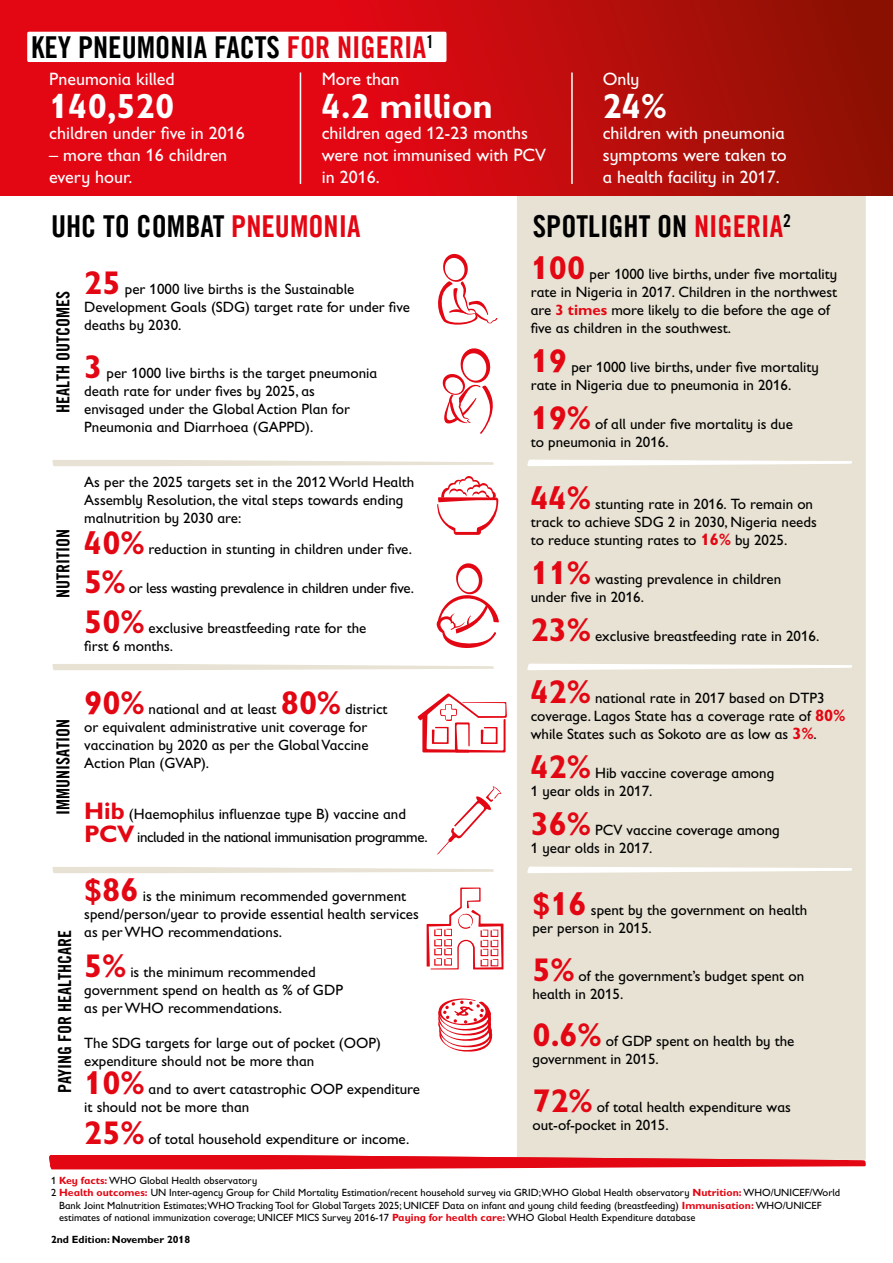
<style>
.page{position:relative;width:893px;height:1263px;background:#fff}
.page>*{position:absolute;margin:0;border:0;box-sizing:border-box;transform-origin:0 0}
.t1{font:700 34.95px "Gill Sans Infant Std";color:#fff}
.t2{font:30.3px "Trade Gothic LT Com Bd Cn 20";color:#000}
.t3{font:18px/21.6px "Gill Sans Infant Std";color:#fff}
.t4{font:18px "Trade Gothic LT Com Bd Cn 20";color:#000}
.t5{font:15px/18px "Gill Sans Infant Std";color:#000}
.t6{font:15px/22.5px "Gill Sans Infant Std";letter-spacing:-.03em;color:#000}
.t7{font:15px "Gill Sans Infant Std";letter-spacing:-.02em;color:#000}
.t8{font:10.5px "Gill Sans Infant Std";color:#000}
.t9{font:700 10.5px "Gill Sans Infant Std";color:#000}
.s1{color:#e30613}
.s2{font-weight:700;font-size:33px;color:#e30613}
.s3{font-weight:700;font-size:24px;color:#e30613}
.s4{font-weight:700;color:#e30613}
.s5{font-weight:700;font-size:16.5px;color:#e30613}
</style>
<div class="page">
<div style="left:517px;top:196px;width:349px;height:959px;background:#e7e2d3"></div>
<svg style="left:0;top:0;width:893px;height:196px;background:#c70b0e"></svg>
<div style="left:27px;top:32px;width:419px;height:30px;background:#fff;border-radius:2px"></div>
<hr style="left:300px;top:72px;width:1px;height:112px;background:#fff">
<hr style="left:571px;top:72px;width:2px;height:112px;background:#fff">
<svg style="left:49px;top:1155px;width:817px;height:14px;background:#e5333c"></svg>
<svg style="left:442px;top:348px;width:51px;height:86px"></svg>
<svg style="left:438px;top:998px;width:55px;height:54px"></svg>
<svg style="left:427px;top:887px;width:76px;height:82px"></svg>
<svg style="left:437px;top:786px;width:65px;height:69px"></svg>
<svg style="left:417px;top:693px;width:90px;height:59px"></svg>
<svg style="left:436px;top:563px;width:63px;height:85px"></svg>
<svg style="left:437px;top:476px;width:61px;height:59px"></svg>
<svg style="left:438px;top:254px;width:59px;height:71px"></svg>
<svg style="left:527px;top:460px;width:325px;height:6px"></svg>
<svg style="left:527px;top:664px;width:325px;height:6px"></svg>
<svg style="left:527px;top:867px;width:325px;height:6px"></svg>
<svg style="left:52px;top:460px;width:442px;height:6px"></svg>
<svg style="left:52px;top:664px;width:442px;height:6px"></svg>
<svg style="left:52px;top:867px;width:442px;height:6px"></svg>
<h2 class="t2" style="left:31px;top:29px;width:404px">KEY PNEUMONIA FACTS <span class="s1">FOR NIGERIA</span><sup>1</sup></h2>
<p class="t3" style="left:49px;top:68px;width:127px">Pneumonia killed</p>
<h1 class="t1" style="left:49px;top:85px;width:127px">140,520</h1>
<p class="t3" style="left:49px;top:122px;width:197px">children under five in 2016</p>
<p class="t3" style="left:49px;top:144px;width:180px">– more than 16 children every hour.</p>
<p class="t3" style="left:322px;top:68px;width:79px">More than</p>
<h1 class="t1" style="left:322px;top:85px;width:173px">4.2 million</h1>
<p class="t3" style="left:322px;top:122px;width:226px">children aged 12-23 months were not immunised with PCV in 2016.</p>
<p class="t3" style="left:603px;top:68px;width:38px">Only</p>
<h1 class="t1" style="left:603px;top:85px;width:65px">24%</h1>
<p class="t3" style="left:603px;top:122px;width:186px;text-align:justify">children with pneumonia symptoms were taken to a health facility in 2017.</p>
<h2 class="t2" style="left:51px;top:208px;width:311px">UHC TO COMBAT <span class="s1">PNEUMONIA</span></h2>
<h2 class="t2" style="left:533px;top:208px;width:259px">SPOTLIGHT ON <span class="s1">NIGERIA</span><sup>2</sup></h2>
<p class="t4" style="left:52px;top:413px;width:123px;rotate:-90deg">HEALTH OUTCOMES</p>
<p class="t5" style="left:84px;top:280px;width:327px"><span class="s2">25</span> per 1000 live births is the Sustainable<br>Development Goals (SDG) target rate for under five deaths by 2030.</p>
<p class="t5" style="left:84px;top:364px;width:295px"><span class="s2">3</span> per 1000 live births is the target pneumonia death rate for under fives by 2025, as envisaged under the Global Action Plan for Pneumonia and Diarrhoea (GAPPD).</p>
<p class="t4" style="left:52px;top:598px;width:71px;rotate:-90deg">NUTRITION</p>
<p class="t5" style="left:84px;top:473px;width:332px">As per the 2025 targets set in the 2012 World Health<br>Assembly Resolution, the vital steps towards ending malnutrition by 2030 are:</p>
<p class="t5" style="left:84px;top:540px;width:329px"><span class="s2">40%</span> reduction in stunting in children under five.</p>
<p class="t7" style="left:84px;top:580px;width:331px"><span class="s2">5%</span> or less wasting prevalence in children under five.</p>
<p class="t5" style="left:84px;top:618px;width:284px"><span class="s2">50%</span> exclusive breastfeeding rate for the first 6 months.</p>
<p class="t4" style="left:52px;top:814px;width:97px;rotate:-90deg">IMMUNISATION</p>
<p class="t5" style="left:84px;top:700px;width:305px"><span class="s2">90%</span> national and at least <span class="s2">80%</span> district or equivalent administrative unit coverage for vaccination by 2020 as per the Global Vaccine Action Plan (GVAP).</p>
<p class="t6" style="left:84px;top:803px;width:345px"><span class="s3">Hib</span> (Haemophilus influenzae type B) vaccine and<br><span class="s3">PCV</span> included in the national immunisation programme.</p>
<p class="t4" style="left:54px;top:1092px;width:164px;rotate:-90deg">PAYING FOR HEALTHCARE</p>
<p class="t5" style="left:84px;top:887px;width:336px"><span class="s2">$86</span> is the minimum recommended government spend/person/year to provide essential health services as per WHO recommendations.</p>
<p class="t5" style="left:84px;top:962px;width:260px"><span class="s2">5%</span> is the minimum recommended government spend on health as % of GDP as per WHO recommendations.</p>
<p class="t5" style="left:84px;top:1033px;width:298px">The SDG targets for large out of pocket (OOP) expenditure should not be more than</p>
<p class="t5" style="left:84px;top:1080px;width:337px"><span class="s2">10%</span> and to avert catastrophic OOP expenditure it should not be more than</p>
<p class="t5" style="left:84px;top:1129px;width:327px"><span class="s2">25%</span> of total household expenditure or income.</p>
<p class="t5" style="left:531px;top:265px;width:308px"><span class="s2">100</span> per 1000 live births, under five mortality rate in Nigeria in 2017. Children in the northwest are <span class="s4">3 times</span> more likely to die before the age of five as children in the southwest.</p>
<p class="t5" style="left:531px;top:358px;width:290px"><span class="s2">19</span> per 1000 live births, under five mortality rate in Nigeria due to pneumonia in 2016.</p>
<p class="t5" style="left:531px;top:415px;width:264px"><span class="s2">19%</span> of all under five mortality is due to pneumonia in 2016.</p>
<p class="t5" style="left:531px;top:495px;width:288px"><span class="s2">44%</span> stunting rate in 2016. To remain on track to achieve SDG 2 in 2030, Nigeria needs to reduce stunting rates to <span class="s5">16%</span> by 2025.</p>
<p class="t5" style="left:531px;top:570px;width:252px"><span class="s2">11%</span> wasting prevalence in children under five in 2016.</p>
<p class="t5" style="left:531px;top:627px;width:290px"><span class="s2">23%</span> exclusive breastfeeding rate in 2016.</p>
<p class="t5" style="left:531px;top:689px;width:316px"><span class="s2">42%</span> national rate in 2017 based on DTP3 coverage. Lagos State has a coverage rate of <span class="s5">80% </span>while States such as Sokoto are as low as <span class="s5">3%</span>.</p>
<p class="t5" style="left:531px;top:764px;width:245px"><span class="s2">42%</span> Hib vaccine coverage among<br>1 year olds in 2017.</p>
<p class="t5" style="left:531px;top:821px;width:251px"><span class="s2">36%</span> PCV vaccine coverage among<br>1 year olds in 2017.</p>
<p class="t5" style="left:532px;top:901px;width:276px"><span class="s2">$16</span> spent by the government on health per person in 2015.</p>
<p class="t5" style="left:532px;top:966px;width:273px"><span class="s2">5%</span> of the government’s budget spent on health in 2015.</p>
<p class="t5" style="left:532px;top:1032px;width:263px"><span class="s2">0.6%</span> of GDP spent on health by the government in 2015.</p>
<p class="t5" style="left:532px;top:1098px;width:260px"><span class="s2">72%</span> of total health expenditure was out-of-pocket in 2015.</p>
<p class="t8" style="left:51px;top:1174px;width:208px">1 <span class="s4">Key facts:</span> WHO Global Health observatory</p>
<p class="t8" style="left:51px;top:1187px;width:791px">2 <span class="s4">Health outcomes:</span> UN Inter-agency Group for Child Mortality Estimation/recent household survey via GRID;WHO Global Health observatory <span class="s4">Nutrition:</span> WHO/UNICEF/World</p>
<p class="t8" style="left:59px;top:1199px;width:764px">Bank Joint Malnutrition Estimates;WHO Tracking Tool for Global Targets 2025; UNICEF Data on infant and young child feeding (breastfeeding) <span class="s4">Immunisation:</span> WHO/UNICEF</p>
<p class="t8" style="left:59px;top:1212px;width:638px">estimates of national immunization coverage; UNICEF MICS Survey 2016-17 <span class="s4">Paying for health care:</span> WHO Global Health Expenditure database</p>
<p class="t9" style="left:51px;top:1233px;width:141px">2nd Edition: November 2018</p>
</div>
